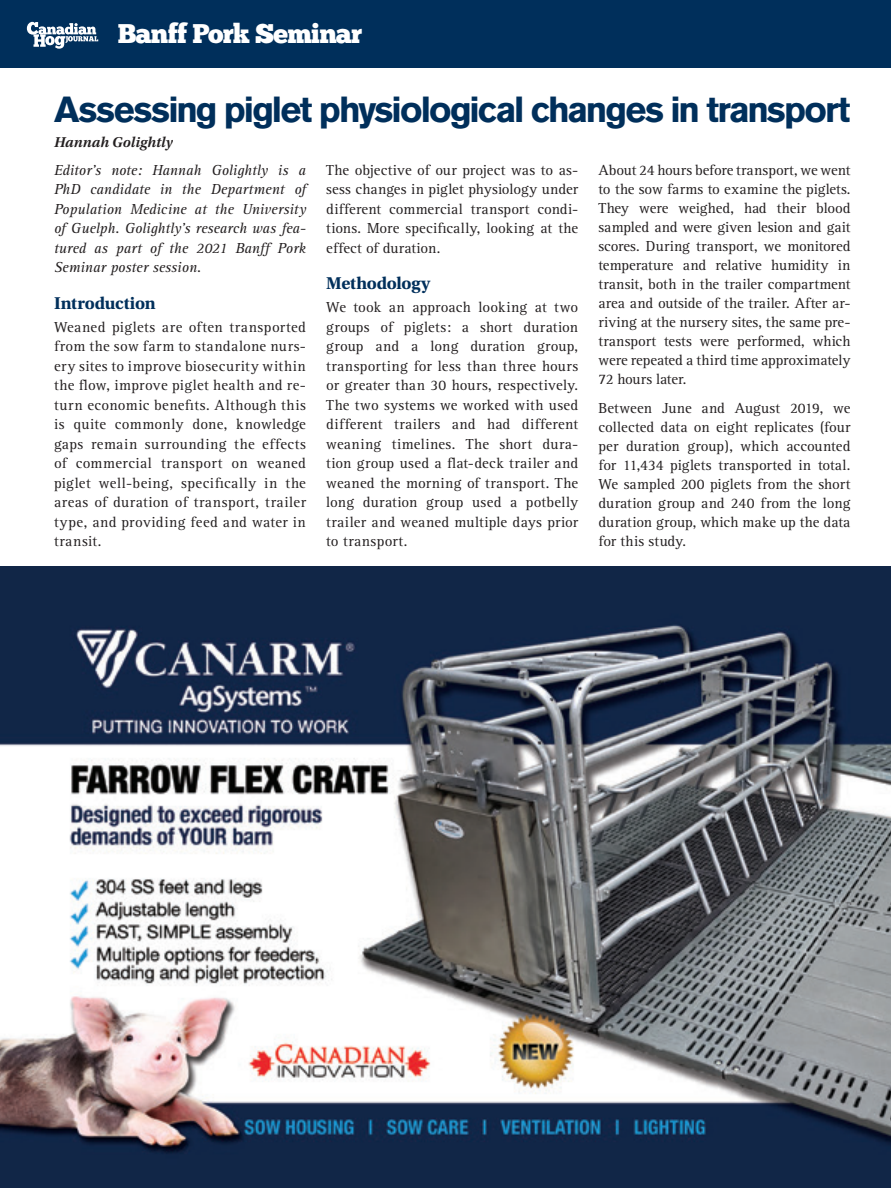
<style>
.page{position:relative;width:891px;height:1188px;background:#fff}
.page>*{position:absolute;margin:0;border:0;box-sizing:border-box;transform-origin:0 0}
.Header_MD_Blue{font:700 36px "Volvo Sans";letter-spacing:-.04em;color:#002f5b}
.Banff_Pork_Seminar_P{font:27px "Chunk Five";letter-spacing:-.03em;color:#fff}
.Header_SM_BLUE{font:700 18px "Utopia Std";letter-spacing:-.015em;color:#002f5b}
.Text_15{font:15px/19.5px "Rotis Serif";letter-spacing:.01em;color:#231f20;text-align:justify}
.Text_15-2{font:italic 15px/19.5px "Rotis Serif";letter-spacing:-.005em;color:#231f20;text-align:justify}
.Byline_11{font:italic 600 15px "Utopia Std";color:#231f20}
</style>
<div class="page">
<div style="left:0;top:0;width:891px;height:68px;background:#002f5b"></div>
<svg style="left:27px;top:22px;width:71px;height:27px"></svg>
<img style="left:0;top:567px;width:891px;height:621px">
<p class="Banff_Pork_Seminar_P" style="left:118px;top:21px;width:246px">Banff Pork Seminar</p>
<p class="Header_MD_Blue" style="left:54px;top:87px;width:798px">Assessing piglet physiological changes in transport</p>
<p class="Byline_11" style="left:54px;top:134px;width:120px">Hannah Golightly</p>
<p class="Text_15-2" style="left:54px;top:161px;width:254px">Editor’s note: Hannah Golightly is a PhD candidate in the Department of Population Medicine at the University of Guelph. Golightly’s research was fea&shy;tured as part of the 2021 Banff Pork Seminar poster session.</p>
<p class="Header_SM_BLUE" style="left:54px;top:292px;width:103px">Introduction</p>
<p class="Text_15" style="left:54px;top:317px;width:254px">Weaned piglets are often transported from the sow farm to standalone nurs&shy;ery sites to improve biosecurity within the flow, improve piglet health and re&shy;turn economic benefits. Although this is quite commonly done, knowledge gaps remain surrounding the effects of commercial transport on weaned piglet well-being, specifically in the areas of duration of transport, trailer type, and providing feed and water in transit.</p>
<p class="Text_15" style="left:326px;top:161px;width:254px">The objective of our project was to as&shy;sess changes in piglet physiology under different commercial transport condi&shy;tions. More specifically, looking at the effect of duration.</p>
<p class="Header_SM_BLUE" style="left:326px;top:273px;width:106px">Methodology</p>
<p class="Text_15" style="left:326px;top:298px;width:254px">We took an approach looking at two groups of piglets: a short duration group and a long duration group, transporting for less than three hours or greater than 30 hours, respectively.<br>The two systems we worked with used different trailers and had different weaning timelines. The short dura&shy;tion group used a flat-deck trailer and weaned the morning of transport. The long duration group used a potbelly trailer and weaned multiple days prior to transport.</p>
<p class="Text_15" style="left:598px;top:161px;width:254px;line-height:19px">About 24 hours before transport, we went to the sow farms to examine the piglets.<br>They were weighed, had their blood sampled and were given lesion and gait scores. During transport, we monitored temperature and relative humidity in transit, both in the trailer compartment area and outside of the trailer. After ar&shy;riving at the nursery sites, the same pre&shy;transport tests were performed, which were repeated a third time approximately 72 hours later.</p>
<p class="Text_15" style="left:598px;top:399px;width:254px;line-height:19px">Between June and August 2019, we collected data on eight replicates (four per duration group), which accounted for 11,434 piglets transported in total.<br>We sampled 200 piglets from the short duration group and 240 from the long duration group, which make up the data for this study.</p>
</div>
